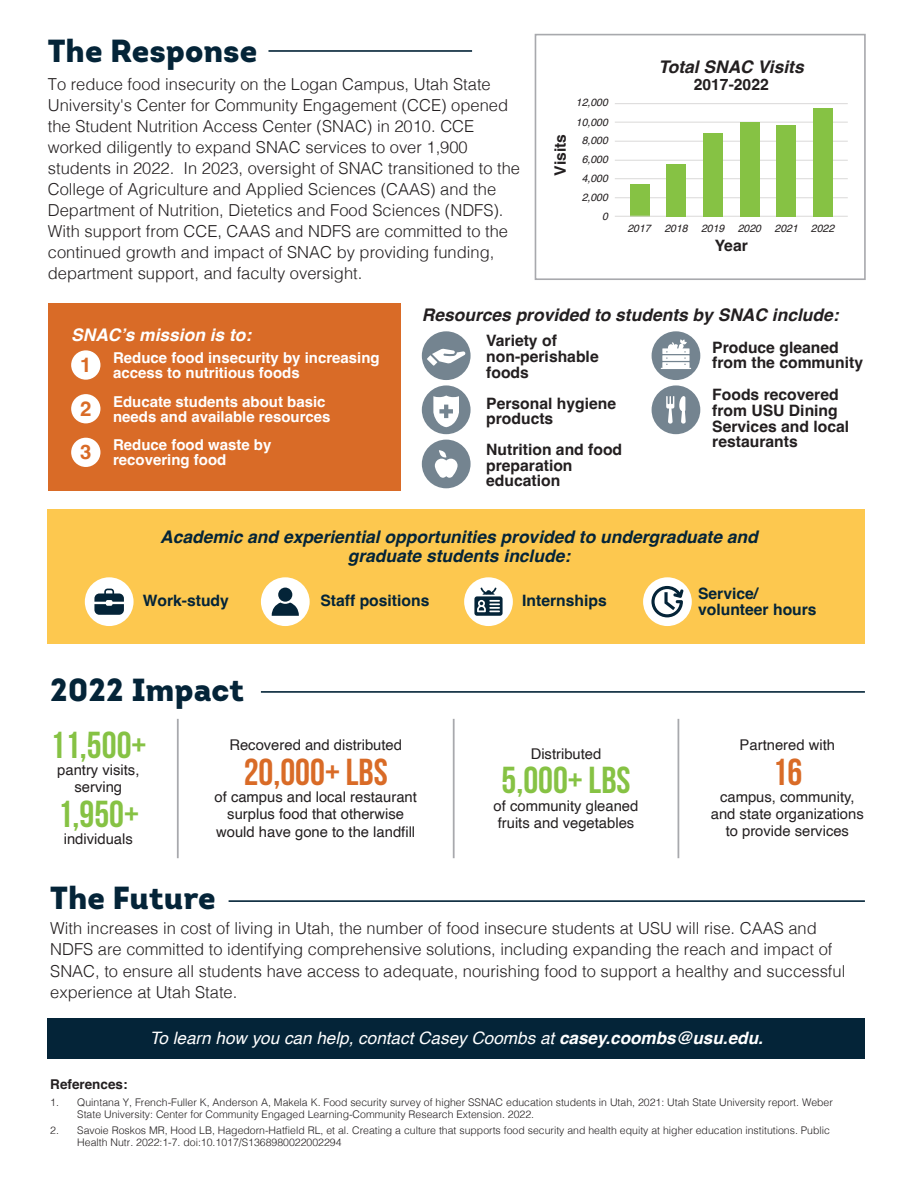
<style>
.page{position:relative;width:918px;height:1188px;background:#fff}
.page>*{position:absolute;margin:0;border:0;box-sizing:border-box;transform-origin:0 0}
.t1{font:700 37.5px "Bebas Neue";color:#86c244}
.t2{font:700 37.5px "Bebas Neue";color:#d96b27}
.t3{font:900 31.95px "Intro";color:#042438}
.t4{font:700 20.4px/43.7px "Helvetica";color:#d96b27;text-align:justify}
.t5{font:italic 700 17.4px/19.5px "Helvetica";color:#042438;text-align:center}
.t6{font:italic 700 17.4px "Helvetica";color:#231f20}
.t7{font:italic 700 17.4px "Helvetica";color:#fff}
.t8{font:italic 17.1px "Helvetica";color:#fff}
.t9{font:300 16.5px/21px "Helvetica";color:#231f20}
.t10{font:700 15.75px/15.8px "Helvetica";color:#231f20}
.t11{font:700 15.75px/15.8px "Helvetica";color:#042438}
.t12{font:700 15px/15px "Helvetica";color:#fff}
.t13{font:14.85px/17.2px "Helvetica";color:#231f20;text-align:center}
.t14{font:700 13.5px "Helvetica";color:#231f20}
.t15{font:300 10.5px/12px "Helvetica";color:#231f20}
.t16{font:italic 10.5px "Helvetica";color:#231f20}
.s1{font-weight:700}
</style>
<div class="page">
<div style="left:48px;top:1018px;width:817px;height:40px;background:#042438"></div>
<div style="left:48px;top:510px;width:817px;height:134px;background:#fdc84f"></div>
<div style="left:422px;top:331px;width:49px;height:49px;background:#748490;border-radius:50%"></div>
<div style="left:652px;top:331px;width:48px;height:49px;background:#748490;border-radius:50%"></div>
<div style="left:422px;top:385px;width:49px;height:49px;background:#748490;border-radius:50%"></div>
<div style="left:652px;top:385px;width:48px;height:49px;background:#748490;border-radius:50%"></div>
<div style="left:422px;top:440px;width:49px;height:48px;background:#748490;border-radius:50%"></div>
<div style="left:48px;top:304px;width:352px;height:187px;background:#d96b27"></div>
<div style="left:71px;top:350px;width:29px;height:30px;background:#fff;border-radius:50%"></div>
<div style="left:71px;top:394px;width:29px;height:29px;background:#fff;border-radius:50%"></div>
<div style="left:71px;top:438px;width:29px;height:29px;background:#fff;border-radius:50%"></div>
<hr style="left:615px;top:197px;width:233px;height:1px;background:#dad9d8">
<hr style="left:615px;top:178px;width:233px;height:1px;background:#dad9d8">
<hr style="left:615px;top:160px;width:233px;height:1px;background:#dad9d8">
<hr style="left:615px;top:141px;width:233px;height:1px;background:#dad9d8">
<hr style="left:615px;top:122px;width:233px;height:1px;background:#dad9d8">
<hr style="left:615px;top:103px;width:233px;height:1px;background:#dad9d8">
<div style="left:630px;top:184px;width:20px;height:32px;background:#86c244"></div>
<hr style="left:615px;top:216px;width:233px;height:1px;background:#dad9d8">
<div style="left:813px;top:108px;width:20px;height:108px;background:#86c244"></div>
<div style="left:776px;top:125px;width:20px;height:91px;background:#86c244"></div>
<div style="left:740px;top:122px;width:19px;height:94px;background:#86c244"></div>
<div style="left:703px;top:133px;width:20px;height:83px;background:#86c244"></div>
<div style="left:667px;top:164px;width:19px;height:52px;background:#86c244"></div>
<div style="left:535px;top:34px;width:331px;height:246px;border:2px solid #a8a9ad"></div>
<div style="left:85px;top:577px;width:49px;height:49px;background:#fff;border-radius:50%"></div>
<div style="left:261px;top:577px;width:49px;height:49px;background:#fff;border-radius:50%"></div>
<div style="left:464px;top:577px;width:49px;height:49px;background:#fff;border-radius:50%"></div>
<div style="left:643px;top:577px;width:49px;height:49px;background:#fff;border-radius:50%"></div>
<hr style="left:177px;top:719px;width:2px;height:139px;background:#a8a9ad">
<hr style="left:453px;top:719px;width:2px;height:139px;background:#a8a9ad">
<hr style="left:678px;top:719px;width:1px;height:139px;background:#a8a9ad">
<hr style="left:261px;top:691px;width:604px;height:2px;background:#042438">
<hr style="left:229px;top:900px;width:636px;height:2px;background:#042438">
<hr style="left:268px;top:50px;width:204px;height:2px;background:#042438">
<svg style="left:435px;top:450px;width:23px;height:28px"></svg>
<svg style="left:661px;top:339px;width:30px;height:30px"></svg>
<svg style="left:666px;top:396px;width:20px;height:28px"></svg>
<svg style="left:474px;top:588px;width:29px;height:28px"></svg>
<svg style="left:94px;top:589px;width:30px;height:26px"></svg>
<svg style="left:651px;top:586px;width:33px;height:31px"></svg>
<div style="left:278px;top:588px;width:14px;height:14px;background:#042438;border-radius:50%"></div>
<svg style="left:272px;top:603px;width:27px;height:13px"></svg>
<svg style="left:433px;top:395px;width:26px;height:32px"></svg>
<svg style="left:427px;top:349px;width:38px;height:17px"></svg>
<h2 class="t3" style="left:48px;top:30px;width:211px">The Response</h2>
<p class="t9" style="left:48px;top:73px;width:474px">To reduce food insecurity on the Logan Campus, Utah State University's Center for Community Engagement (CCE) opened the Student Nutrition Access Center (SNAC) in 2010. CCE worked diligently to expand SNAC services to over 1,900 students in 2022. In 2023, oversight of SNAC transitioned to the College of Agriculture and Applied Sciences (CAAS) and the Department of Nutrition, Dietetics and Food Sciences (NDFS).<br>With support from CCE, CAAS and NDFS are committed to the continued growth and impact of SNAC by providing funding, department support, and faculty oversight.</p>
<p class="t10" style="left:554px;top:176px;width:43px;rotate:-90deg">Visits</p>
<p class="t16" style="left:576px;top:95px;width:34px">12,000</p>
<p class="t16" style="left:576px;top:114px;width:34px">10,000</p>
<p class="t16" style="left:582px;top:132px;width:28px">8,000</p>
<p class="t16" style="left:582px;top:151px;width:28px">6,000</p>
<p class="t16" style="left:582px;top:170px;width:28px">4,000</p>
<p class="t16" style="left:582px;top:189px;width:28px">2,000</p>
<p class="t16" style="left:602px;top:208px;width:7px">0</p>
<p class="t6" style="left:658px;top:57px;width:147px">Total SNAC Visits</p>
<p class="t10" style="left:694px;top:79px;width:77px">2017-2022</p>
<p class="t16" style="left:627px;top:220px;width:25px">2017</p>
<p class="t16" style="left:664px;top:220px;width:25px">2018</p>
<p class="t16" style="left:701px;top:220px;width:25px">2019</p>
<p class="t16" style="left:738px;top:220px;width:25px">2020</p>
<p class="t16" style="left:775px;top:220px;width:61px">2021 2022</p>
<p class="t10" style="left:715px;top:240px;width:35px">Year</p>
<p class="t7" style="left:71px;top:324px;width:182px">SNAC’s mission is to:</p>
<p class="t12" style="left:113px;top:352px;width:268px">Reduce food insecurity by increasing access to nutritious foods</p>
<p class="t12" style="left:113px;top:396px;width:219px">Educate students about basic needs and available resources</p>
<p class="t12" style="left:113px;top:439px;width:160px">Reduce food waste by recovering food</p>
<p class="t4" style="left:80px;top:345px;width:13px">1<br>2<br>3</p>
<p class="t6" style="left:422px;top:304px;width:418px">Resources provided to students by SNAC include:</p>
<p class="t10" style="left:486px;top:335px;width:114px">Variety of non-perishable foods</p>
<p class="t10" style="left:486px;top:397px;width:131px">Personal hygiene products</p>
<p class="t10" style="left:486px;top:443px;width:137px">Nutrition and food preparation education</p>
<p class="t10" style="left:712px;top:341px;width:152px">Produce gleaned from the community</p>
<p class="t10" style="left:712px;top:389px;width:138px">Foods recovered from USU Dining<br>Services and local restaurants</p>
<p class="t5" style="left:160px;top:529px;width:599px">Academic and experiential opportunities provided to undergraduate and graduate students include:</p>
<p class="t11" style="left:143px;top:594px;width:88px">Work-study</p>
<p class="t11" style="left:320px;top:594px;width:110px">Staff positions</p>
<p class="t11" style="left:522px;top:594px;width:86px">Internships</p>
<h2 class="t3" style="left:50px;top:669px;width:195px">2022 Impact</h2>
<h1 class="t1" style="left:50px;top:724px;width:98px">11,500+</h1>
<p class="t13" style="left:57px;top:762px;width:84px">pantry visits, serving</p>
<h1 class="t1" style="left:58px;top:793px;width:83px">1,950+</h1>
<p class="t13" style="left:64px;top:831px;width:71px">individuals</p>
<p class="t13" style="left:229px;top:737px;width:174px">Recovered and distributed</p>
<h1 class="t2" style="left:244px;top:751px;width:145px">20,000+ lbs</h1>
<p class="t13" style="left:215px;top:789px;width:204px">of campus and local restaurant surplus food that otherwise would have gone to the landfill</p>
<h2 class="t3" style="left:50px;top:876px;width:167px">The Future</h2>
<p class="t13" style="left:531px;top:745px;width:72px">Distributed</p>
<h1 class="t1" style="left:501px;top:760px;width:131px">5,000+ lbs</h1>
<p class="t13" style="left:494px;top:797px;width:146px;text-align:left">of community gleaned fruits and vegetables</p>
<p class="t11" style="left:698px;top:588px;width:120px">Service/ volunteer hours</p>
<p class="t13" style="left:740px;top:737px;width:97px">Partnered with</p>
<h1 class="t2" style="left:772px;top:751px;width:31px">16</h1>
<p class="t13" style="left:711px;top:789px;width:155px">campus, community, and state organizations to provide services</p>
<p class="t9" style="left:50px;top:916px;width:797px;line-height:21.5px">With increases in cost of living in Utah, the number of food insecure students at USU will rise. CAAS and NDFS are committed to identifying comprehensive solutions, including expanding the reach and impact of SNAC, to ensure all students have access to adequate, nourishing food to support a healthy and successful experience at Utah State.</p>
<p class="t8" style="left:150px;top:1024px;width:615px">To learn how you can help, contact Casey Coombs at <span class="s1">casey.coombs@usu.edu.</span></p>
<p class="t14" style="left:50px;top:1076px;width:79px">References:</p>
<p class="t15" style="left:77px;top:1095px;width:757px;text-indent:-27px">1. Quintana Y, French-Fuller K, Anderson A, Makela K. Food security survey of higher SSNAC education students in Utah, 2021: Utah State University report. Weber<br>State University: Center for Community Engaged Learning-Community Research Extension. 2022.</p>
<p class="t15" style="left:77px;top:1124px;width:754px;text-indent:-27px">2. Savoie Roskos MR, Hood LB, Hagedorn-Hatfield RL, et al. Creating a culture that supports food security and health equity at higher education institutions. Public<br>Health Nutr. 2022:1-7. doi:10.1017/S1368980022002294</p>
</div>
